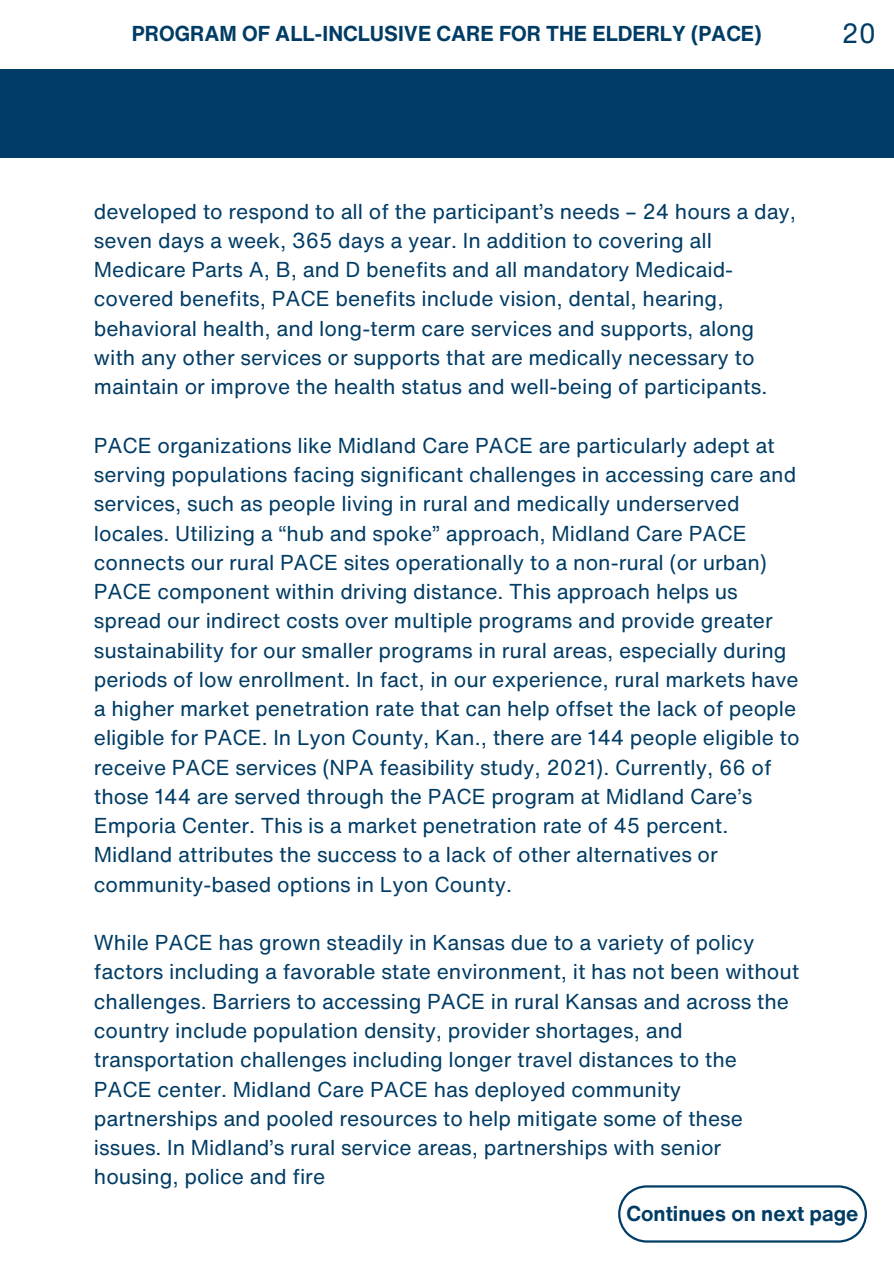
<style>
.page{position:relative;width:894px;height:1264px;background:#fff}
.page>*{position:absolute;margin:0;border:0;box-sizing:border-box;transform-origin:0 0}
.t1{font:27px "Helvetica Now Text";color:#003c65}
.t2{font:21px/29.2px "Helvetica Now Text";color:#003c65}
.t3{font:700 21px "Helvetica Now Text";color:#003c65}
</style>
<div class="page">
<div style="left:0;top:69px;width:893px;height:89px;background:#003c65"></div>
<svg style="left:618px;top:1185px;width:248px;height:57px"></svg>
<h1 class="t3" style="left:132px;top:18px;width:631px">PROGRAM OF ALL-INCLUSIVE CARE FOR THE ELDERLY (PACE)</h1>
<p class="t1" style="left:841px;top:13px;width:36px">20</p>
<p class="t2" style="left:94px;top:196px;width:703px">developed to respond to all of the participant’s needs – 24 hours a day, seven days a week, 365 days a year. In addition to covering all Medicare Parts A, B, and D benefits and all mandatory Medicaid&shy;covered benefits, PACE benefits include vision, dental, hearing, behavioral health, and long-term care services and supports, along with any other services or supports that are medically necessary to maintain or improve the health status and well-being of participants.</p>
<p class="t2" style="left:94px;top:430px;width:707px">PACE organizations like Midland Care PACE are particularly adept at serving populations facing significant challenges in accessing care and services, such as people living in rural and medically underserved locales. Utilizing a “hub and spoke” approach, Midland Care PACE connects our rural PACE sites operationally to a non-rural (or urban)<br>PACE component within driving distance. This approach helps us spread our indirect costs over multiple programs and provide greater sustainability for our smaller programs in rural areas, especially during periods of low enrollment. In fact, in our experience, rural markets have a higher market penetration rate that can help offset the lack of people eligible for PACE. In Lyon County, Kan., there are 144 people eligible to receive PACE services (NPA feasibility study, 2021). Currently, 66 of those 144 are served through the PACE program at Midland Care’s Emporia Center. This is a market penetration rate of 45 percent.<br>Midland attributes the success to a lack of other alternatives or community-based options in Lyon County.</p>
<p class="t2" style="left:94px;top:927px;width:706px">While PACE has grown steadily in Kansas due to a variety of policy factors including a favorable state environment, it has not been without challenges. Barriers to accessing PACE in rural Kansas and across the country include population density, provider shortages, and transportation challenges including longer travel distances to the PACE center. Midland Care PACE has deployed community partnerships and pooled resources to help mitigate some of these issues. In Midland’s rural service areas, partnerships with senior housing, police and fire</p>
<h2 class="t3" style="left:626px;top:1197px;width:233px">Continues on next page</h2>
</div>
